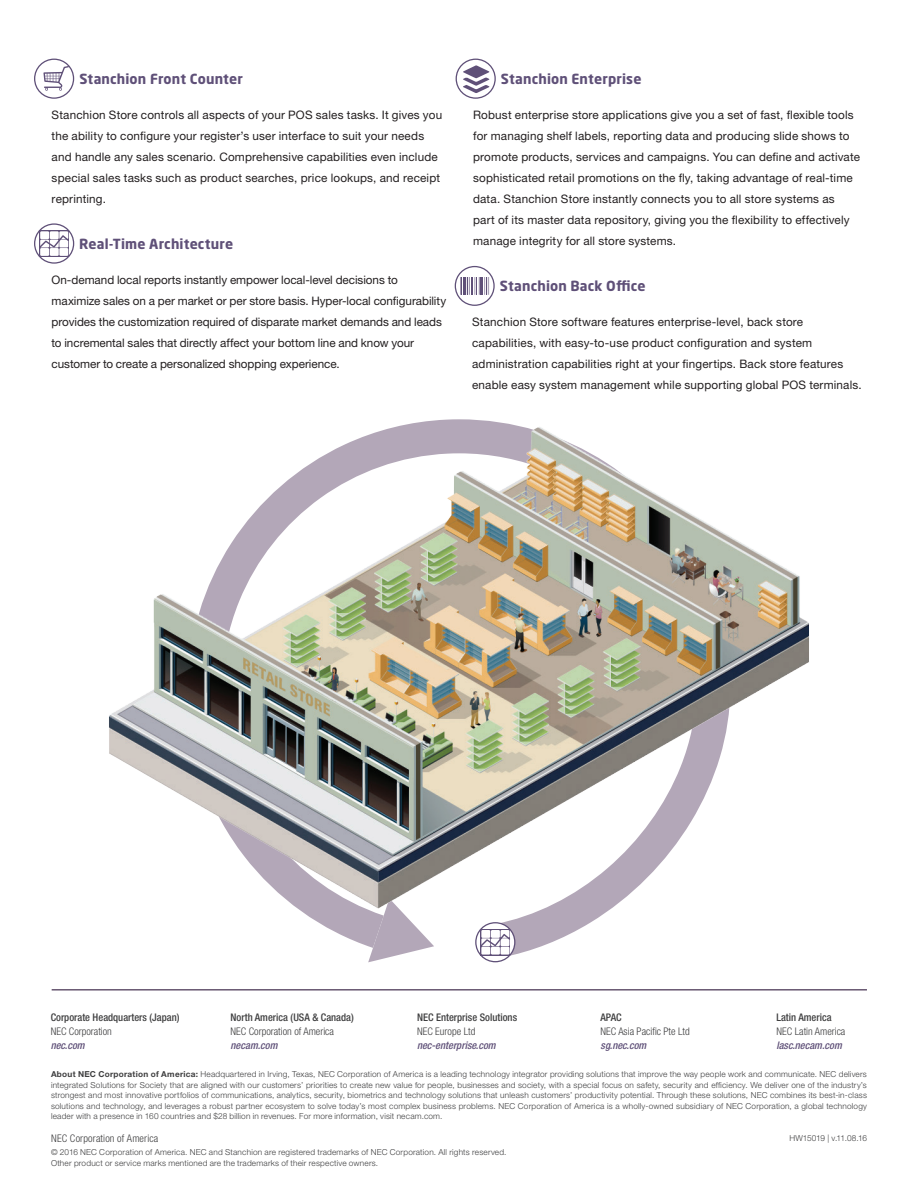
<style>
.page{position:relative;width:918px;height:1188px;background:#fff}
.page>*{position:absolute;margin:0;border:0;box-sizing:border-box;transform-origin:0 0}
.Heading_2{font:700 13.8px "Neo Sans Pro";letter-spacing:.01em;color:#5f5078}
.Body_Text{font:11.7px/21px "Helvetica Neue LT Std";letter-spacing:.015em;color:#231f20}
.Body_Text-2{font:11.7px/21px "Helvetica Neue LT Std";letter-spacing:-.005em;color:#231f20}
.t1{font:500 condensed 10.5px "Helvetica Neue";color:#3e3e3f}
.t2{font:300 condensed 10.5px "Helvetica Neue";color:#3e3e3f}
.t3{font:italic 500 condensed 10.5px "Helvetica Neue";color:#5f5078}
.Copyright_Footer{font:300 condensed 10.5px "Helvetica Neue LT Std";letter-spacing:.015em;color:#3e3e3f}
.Copyright_Footer-2{font:300 8.25px/10.5px "Helvetica Neue LT Std";letter-spacing:.025em;color:#3e3e3f}
.Copyright_Footer-3{font:300 8.25px "Helvetica Neue LT Std";letter-spacing:-.01em;color:#3e3e3f}
.s1{font-weight:700}
</style>
<div class="page">
<svg style="left:310px;top:917px;width:289px;height:41px"></svg>
<svg style="left:368px;top:917px;width:66px;height:45px"></svg>
<hr style="left:52px;top:989px;width:815px;height:1px;background:#351f42">
<img style="left:109px;top:419px;width:700px;height:498px">
<svg style="left:455px;top:266px;width:40px;height:40px"></svg>
<svg style="left:34px;top:59px;width:40px;height:40px"></svg>
<div style="left:35px;top:60px;width:38px;height:37px;background:#fff;border-radius:50%"></div>
<svg style="left:43px;top:66px;width:26px;height:25px"></svg>
<svg style="left:456px;top:59px;width:40px;height:40px"></svg>
<div style="left:457px;top:60px;width:37px;height:37px;background:#fff;border-radius:50%"></div>
<svg style="left:463px;top:65px;width:26px;height:28px"></svg>
<svg style="left:34px;top:223px;width:40px;height:41px"></svg>
<div style="left:35px;top:225px;width:38px;height:37px;background:#fff;border-radius:50%"></div>
<svg style="left:39px;top:230px;width:30px;height:27px"></svg>
<div style="left:40px;top:231px;width:9px;height:8px;background:#fff"></div>
<div style="left:50px;top:231px;width:9px;height:8px;background:#fff"></div>
<div style="left:59px;top:231px;width:9px;height:8px;background:#fff"></div>
<div style="left:40px;top:248px;width:9px;height:8px;background:#fff"></div>
<div style="left:50px;top:248px;width:9px;height:8px;background:#fff"></div>
<div style="left:59px;top:248px;width:9px;height:8px;background:#fff"></div>
<svg style="left:39px;top:235px;width:30px;height:13px"></svg>
<svg style="left:475px;top:922px;width:40px;height:40px"></svg>
<svg style="left:476px;top:923px;width:38px;height:38px"></svg>
<svg style="left:480px;top:929px;width:30px;height:26px"></svg>
<div style="left:481px;top:930px;width:9px;height:8px;background:#fff"></div>
<div style="left:491px;top:930px;width:9px;height:8px;background:#fff"></div>
<div style="left:501px;top:930px;width:8px;height:8px;background:#fff"></div>
<div style="left:481px;top:947px;width:9px;height:8px;background:#fff"></div>
<div style="left:491px;top:947px;width:9px;height:8px;background:#fff"></div>
<div style="left:501px;top:947px;width:8px;height:8px;background:#fff"></div>
<svg style="left:481px;top:934px;width:29px;height:12px"></svg>
<p class="Heading_2" style="left:79px;top:70px;width:165px">Stanchion Front Counter</p>
<p class="Heading_2" style="left:501px;top:70px;width:142px">Stanchion Enterprise</p>
<p class="Body_Text" style="left:52px;top:104px;width:392px">Stanchion Store controls all aspects of your POS sales tasks. It gives you the ability to configure your register’s user interface to suit your needs and handle any sales scenario. Comprehensive capabilities even include special sales tasks such as product searches, price lookups, and receipt reprinting.</p>
<p class="Heading_2" style="left:79px;top:235px;width:155px">Real-Time Architecture</p>
<p class="Body_Text-2" style="left:52px;top:269px;width:396px">On-demand local reports instantly empower local-level decisions to maximize sales on a per market or per store basis. Hyper-local configurability provides the customization required of disparate market demands and leads to incremental sales that directly affect your bottom line and know your customer to create a personalized shopping experience.</p>
<p class="Body_Text" style="left:473px;top:104px;width:388px">Robust enterprise store applications give you a set of fast, flexible tools for managing shelf labels, reporting data and producing slide shows to promote products, services and campaigns. You can define and activate sophisticated retail promotions on the fly, taking advantage of real-time data. Stanchion Store instantly connects you to all store systems as<br>part of its master data repository, giving you the flexibility to effectively manage integrity for all store systems.</p>
<p class="Heading_2" style="left:500px;top:277px;width:147px">Stanchion Back Office</p>
<p class="Body_Text" style="left:472px;top:311px;width:391px">Stanchion Store software features enterprise-level, back store capabilities, with easy-to-use product configuration and system administration capabilities right at your fingertips. Back store features enable easy system management while supporting global POS terminals.</p>
<p class="t1" style="left:51px;top:1011px;width:130px">Corporate Headquarters (Japan)</p>
<p class="t2" style="left:51px;top:1025px;width:63px">NEC Corporation</p>
<p class="t3" style="left:51px;top:1039px;width:35px">nec.com</p>
<p class="t1" style="left:231px;top:1011px;width:125px">North America (USA &amp; Canada)</p>
<p class="t2" style="left:231px;top:1025px;width:105px">NEC Corporation of America</p>
<p class="t3" style="left:231px;top:1039px;width:49px">necam.com</p>
<p class="t1" style="left:417px;top:1011px;width:102px">NEC Enterprise Solutions</p>
<p class="t2" style="left:417px;top:1025px;width:60px">NEC Europe Ltd</p>
<p class="t3" style="left:417px;top:1039px;width:80px">nec-enterprise.com</p>
<p class="t1" style="left:601px;top:1011px;width:23px">APAC</p>
<p class="t2" style="left:601px;top:1025px;width:91px">NEC Asia Pacific Pte Ltd</p>
<p class="t3" style="left:601px;top:1039px;width:47px">sg.nec.com</p>
<p class="t1" style="left:776px;top:1011px;width:57px">Latin America</p>
<p class="t2" style="left:776px;top:1025px;width:71px">NEC Latin America</p>
<p class="t3" style="left:776px;top:1039px;width:67px">lasc.necam.com</p>
<p class="Copyright_Footer-2" style="left:51px;top:1069px;width:818px;text-align:justify"><span class="s1">About NEC Corporation of America:</span> Headquartered in Irving, Texas, NEC Corporation of America is a leading technology integrator providing solutions that improve the way people work and communicate. NEC delivers integrated Solutions for Society that are aligned with our customers’ priorities to create new value for people, businesses and society, with a special focus on safety, security and efficiency. We deliver one of the industry’s strongest and most innovative portfolios of communications, analytics, security, biometrics and technology solutions that unleash customers’ productivity potential. Through these solutions, NEC combines its best-in-class solutions and technology, and leverages a robust partner ecosystem to solve today’s most complex business problems. NEC Corporation of America is a wholly-owned subsidiary of NEC Corporation, a global technology leader with a presence in 160 countries and $28 billion in revenues. For more information, visit necam.com.</p>
<p class="Copyright_Footer" style="left:51px;top:1133px;width:109px">NEC Corporation of America</p>
<p class="Copyright_Footer-3" style="left:789px;top:1133px;width:79px">HW15019 | v.11.08.16</p>
<p class="Copyright_Footer-2" style="left:51px;top:1147px;width:457px">© 2016 NEC Corporation of America. NEC and Stanchion are registered trademarks of NEC Corporation. All rights reserved.<br>Other product or service marks mentioned are the trademarks of their respective owners.</p>
</div>
